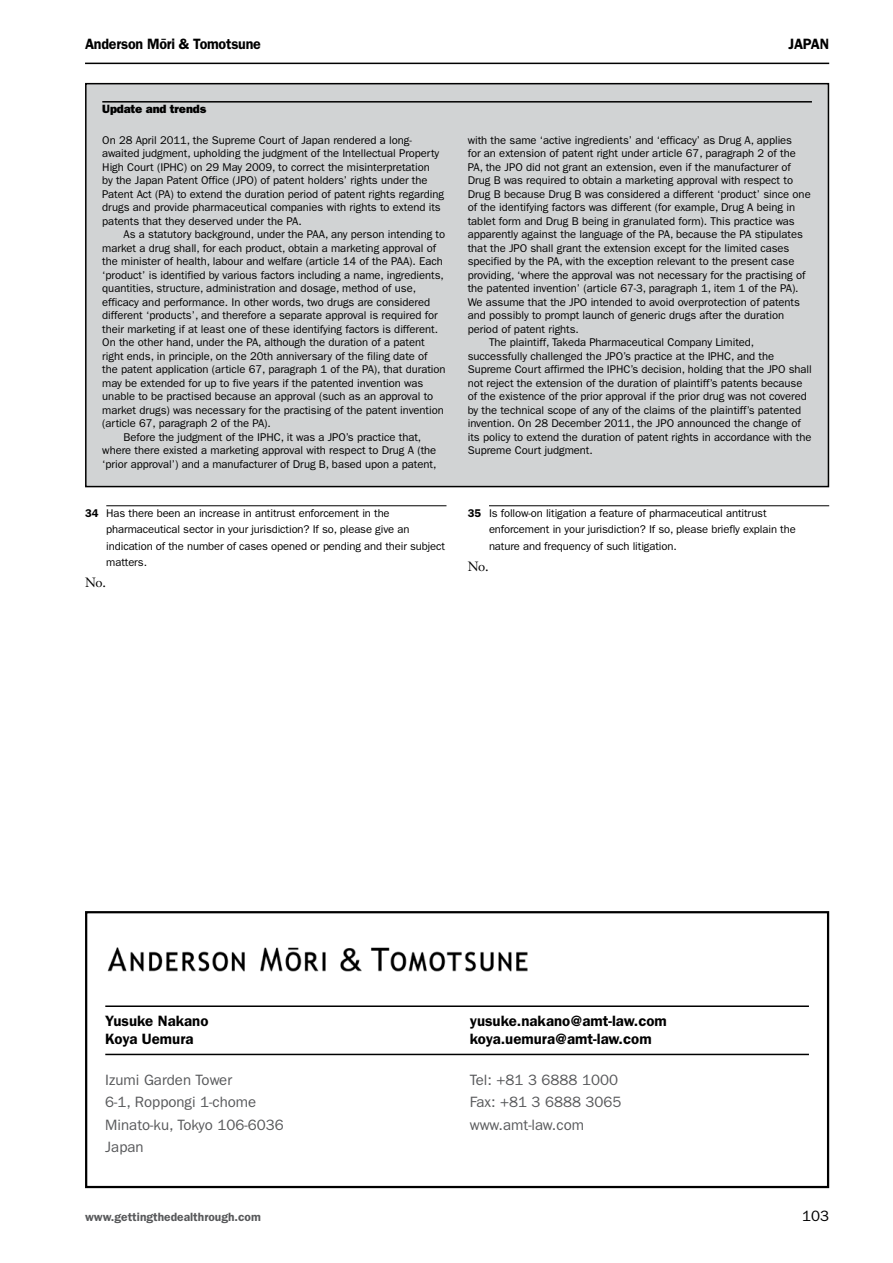
<style>
.page{position:relative;width:893px;height:1263px;background:#fff}
.page>*{position:absolute;margin:0;border:0;box-sizing:border-box;transform-origin:0 0}
.t1{font:15px "Franklin Gothic";color:#58595b}
.t2{font:600 15px "Franklin Gothic";color:#000}
.t3{font:600 15px "Franklin Gothic";color:#000;scale:.95 1}
.t4{font:15px "Franklin Gothic";color:#000}
.t5{font:13.5px "Sabon";color:#000;scale:.95 1}
.t6{font:600 12px "Franklin Gothic";color:#58595b}
.t7{font:800 12px "Franklin Gothic";letter-spacing:-.01em;color:#000}
.t8{font:11.25px/13.5px "Franklin Gothic";letter-spacing:-.005em;color:#000}
.s1{font-weight:600}
</style>
<div class="page">
<hr style="left:85px;top:63px;width:744px;height:1px;background:#000">
<hr style="left:106px;top:505px;width:340px;height:1px;background:#000">
<hr style="left:489px;top:505px;width:340px;height:1px;background:#000">
<div style="left:86px;top:84px;width:742px;height:403px;background:#d1d3d4"></div>
<div style="left:85px;top:83px;width:744px;height:404px;border:2px solid #000"></div>
<hr style="left:102px;top:101px;width:710px;height:2px;background:#000">
<hr style="left:105px;top:1005px;width:704px;height:2px;background:#000">
<hr style="left:105px;top:1054px;width:704px;height:1px;background:#000">
<img style="left:107px;top:947px;width:421px;height:25px">
<div style="left:85px;top:911px;width:744px;height:277px;border:2px solid #000"></div>
<h1 class="t3" style="left:85px;top:35px;width:187px">Anderson Mo¯ri &amp; Tomotsune</h1>
<h1 class="t3" style="left:789px;top:35px;width:44px">japan</h1>
<p class="t7" style="left:102px;top:102px;width:105px">Update and trends</p>
<p class="t8" style="left:102px;top:133px;width:343px">On 28 April 2011, the Supreme Court of Japan rendered a long&shy;awaited judgment, upholding the judgment of the Intellectual Property High Court (IPHC) on 29 May 2009, to correct the misinterpretation<br>by the Japan Patent Office (JPO) of patent holders’ rights under the Patent Act (PA) to extend the duration period of patent rights regarding drugs and provide pharmaceutical companies with rights to extend its patents that they deserved under the PA.</p>
<p class="t8" style="left:124px;top:228px;width:323px">As a statutory background, under the PAA, any person intending to</p>
<p class="t8" style="left:102px;top:241px;width:335px">market a drug shall, for each product, obtain a marketing approval of</p>
<p class="t8" style="left:102px;top:255px;width:342px">the minister of health, labour and welfare (article 14 of the PAA). Each</p>
<p class="t8" style="left:102px;top:268px;width:343px">‘product’ is identified by various factors including a name, ingredients,</p>
<p class="t8" style="left:102px;top:282px;width:315px">quantities, structure, administration and dosage, method of use,</p>
<p class="t8" style="left:102px;top:295px;width:329px">efficacy and performance. In other words, two drugs are considered</p>
<p class="t8" style="left:102px;top:309px;width:337px">different ‘products’, and therefore a separate approval is required for</p>
<p class="t8" style="left:102px;top:322px;width:337px">their marketing if at least one of these identifying factors is different.</p>
<p class="t8" style="left:102px;top:336px;width:324px">On the other hand, under the PA, although the duration of a patent</p>
<p class="t8" style="left:102px;top:349px;width:327px">right ends, in principle, on the 20th anniversary of the filing date of</p>
<p class="t8" style="left:102px;top:363px;width:345px">the patent application (article 67, paragraph 1 of the PA), that duration</p>
<p class="t8" style="left:102px;top:376px;width:322px">may be extended for up to five years if the patented invention was</p>
<p class="t8" style="left:102px;top:390px;width:333px">unable to be practised because an approval (such as an approval to</p>
<p class="t8" style="left:102px;top:403px;width:343px">market drugs) was necessary for the practising of the patent invention</p>
<p class="t8" style="left:102px;top:417px;width:170px">(article 67, paragraph 2 of the PA).</p>
<p class="t8" style="left:124px;top:430px;width:299px">Before the judgment of the IPHC, it was a JPO’s practice that,</p>
<p class="t8" style="left:102px;top:444px;width:336px">where there existed a marketing approval with respect to Drug A (the</p>
<p class="t8" style="left:102px;top:457px;width:336px">‘prior approval’) and a manufacturer of Drug B, based upon a patent,</p>
<p class="t8" style="left:106px;top:505px;width:340px;line-height:16.5px;text-indent:-21px"><span class="s1">34</span> Has there been an increase in antitrust enforcement in the pharmaceutical sector in your jurisdiction? If so, please give an indication of the number of cases opened or pending and their subject matters.</p>
<p class="t5" style="left:85px;top:574px;width:24px">No.</p>
<p class="t8" style="left:468px;top:133px;width:326px">with the same ‘active ingredients’ and ‘efficacy’ as Drug A, applies</p>
<p class="t8" style="left:468px;top:147px;width:330px">for an extension of patent right under article 67, paragraph 2 of the</p>
<p class="t8" style="left:468px;top:160px;width:325px">PA, the JPO did not grant an extension, even if the manufacturer of</p>
<p class="t8" style="left:468px;top:174px;width:327px">Drug B was required to obtain a marketing approval with respect to</p>
<p class="t8" style="left:468px;top:187px;width:344px">Drug B because Drug B was considered a different ‘product’ since one</p>
<p class="t8" style="left:468px;top:201px;width:329px">of the identifying factors was different (for example, Drug A being in</p>
<p class="t8" style="left:468px;top:214px;width:328px">tablet form and Drug B being in granulated form). This practice was</p>
<p class="t8" style="left:468px;top:228px;width:337px">apparently against the language of the PA, because the PA stipulates</p>
<p class="t8" style="left:468px;top:241px;width:323px">that the JPO shall grant the extension except for the limited cases</p>
<p class="t8" style="left:468px;top:255px;width:328px">specified by the PA, with the exception relevant to the present case</p>
<p class="t8" style="left:468px;top:268px;width:339px">providing, ‘where the approval was not necessary for the practising of</p>
<p class="t8" style="left:468px;top:282px;width:332px">the patented invention’ (article 67-3, paragraph 1, item 1 of the PA).</p>
<p class="t8" style="left:468px;top:295px;width:334px">We assume that the JPO intended to avoid overprotection of patents</p>
<p class="t8" style="left:468px;top:309px;width:318px">and possibly to prompt launch of generic drugs after the duration</p>
<p class="t8" style="left:468px;top:322px;width:113px">period of patent rights.</p>
<p class="t8" style="left:489px;top:336px;width:267px">The plaintiff, Takeda Pharmaceutical Company Limited,</p>
<p class="t8" style="left:468px;top:349px;width:308px">successfully challenged the JPO’s practice at the IPHC, and the</p>
<p class="t8" style="left:468px;top:363px;width:346px">Supreme Court affirmed the IPHC’s decision, holding that the JPO shall</p>
<p class="t8" style="left:468px;top:376px;width:336px">not reject the extension of the duration of plaintiff’s patents because</p>
<p class="t8" style="left:468px;top:390px;width:341px">of the existence of the prior approval if the prior drug was not covered</p>
<p class="t8" style="left:468px;top:403px;width:335px">by the technical scope of any of the claims of the plaintiff’s patented</p>
<p class="t8" style="left:468px;top:417px;width:335px">invention. On 28 December 2011, the JPO announced the change of</p>
<p class="t8" style="left:468px;top:430px;width:345px">its policy to extend the duration of patent rights in accordance with the</p>
<p class="t8" style="left:468px;top:444px;width:127px">Supreme Court judgment.</p>
<p class="t8" style="left:489px;top:505px;width:308px;line-height:16.5px;text-indent:-21px"><span class="s1">35</span> Is follow-on litigation a feature of pharmaceutical antitrust enforcement in your jurisdiction? If so, please briefly explain the nature and frequency of such litigation.</p>
<p class="t5" style="left:468px;top:558px;width:24px">No.</p>
<h1 class="t2" style="left:105px;top:1012px;width:105px">Yusuke Nakano</h1>
<h1 class="t2" style="left:470px;top:1012px;width:199px">yusuke.nakano@amt-law.com</h1>
<h1 class="t2" style="left:105px;top:1030px;width:90px">Koya Uemura</h1>
<h1 class="t2" style="left:470px;top:1030px;width:183px">koya.uemura@amt-law.com</h1>
<h1 class="t1" style="left:105px;top:1071px;width:128px">Izumi Garden Tower</h1>
<h1 class="t1" style="left:470px;top:1071px;width:150px">Tel: +81 3 6888 1000</h1>
<h1 class="t1" style="left:105px;top:1093px;width:153px">6-1, Roppongi 1-chome</h1>
<h1 class="t1" style="left:470px;top:1093px;width:153px">Fax: +81 3 6888 3065</h1>
<h1 class="t1" style="left:105px;top:1116px;width:180px">Minato-ku, Tokyo 106-6036</h1>
<h1 class="t1" style="left:470px;top:1116px;width:116px">www.amt-law.com</h1>
<h1 class="t1" style="left:105px;top:1138px;width:40px">Japan</h1>
<p class="t6" style="left:85px;top:1210px;width:177px">www.gettingthedealthrough.com</p>
<h1 class="t4" style="left:802px;top:1207px;width:28px">103</h1>
</div>
